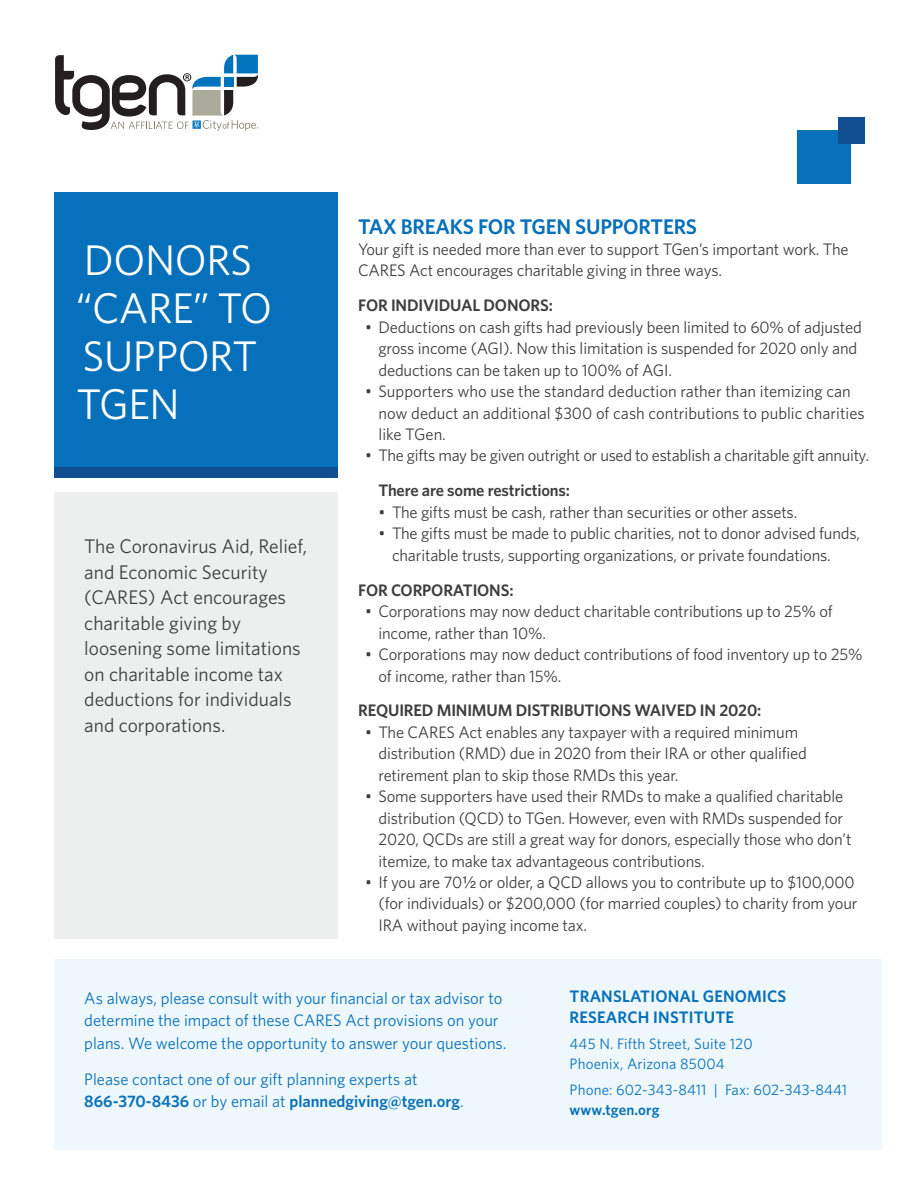
<style>
.page{position:relative;width:918px;height:1188px;background:#fff}
.page>*{position:absolute;margin:0;border:0;box-sizing:border-box;transform-origin:0 0}
.t1{font:42.9px/47.8px "Whitney";letter-spacing:-.01em;color:#fff}
.t2{font:600 21.15px "Whitney";letter-spacing:-.01em;color:#0770ba}
.t3{font:19.65px/25.5px "Whitney";color:#3e3e3f}
.t4{font:16.65px/21.5px "Whitney";letter-spacing:-.01em;color:#3e3e3f}
.t5{font:16.65px/22.5px "Whitney";color:#0770ba}
.t6{font:600 16.65px "Whitney";letter-spacing:-.01em;color:#3e3e3f}
.t7{font:600 16.65px/21px "Whitney";letter-spacing:.01em;color:#0770ba}
.t8{font:15.15px/19.5px "Whitney";letter-spacing:.01em;color:#0770ba}
.t9{font:600 15.15px "Whitney";letter-spacing:.01em;color:#0770ba}
.s1{font-family:"Helvetica LT Std Fractions"}
.s2{font-weight:600}
</style>
<div class="page">
<div style="left:54px;top:959px;width:827px;height:190px;background:#eef8fc"></div>
<div style="left:54px;top:492px;width:284px;height:447px;background:#edefef"></div>
<div style="left:54px;top:192px;width:284px;height:283px;background:#0770ba"></div>
<svg style="left:55px;top:55px;width:203px;height:76px"></svg>
<div style="left:54px;top:468px;width:284px;height:10px;background:#124f90"></div>
<div style="left:797px;top:130px;width:54px;height:54px;background:#0770ba"></div>
<div style="left:838px;top:117px;width:27px;height:27px;background:#124f90"></div>
<h1 class="t1" style="left:76px;top:236px;width:198px">DONORS “CARE” TO<br>SUPPORT<br>TGEN</h1>
<p class="t3" style="left:84px;top:533px;width:224px">The Coronavirus Aid, Relief, and Economic Security (CARES) Act encourages charitable giving by loosening some limitations on charitable income tax deductions for individuals and corporations.</p>
<p class="t2" style="left:358px;top:213px;width:340px">TAX BREAKS FOR TGEN SUPPORTERS</p>
<p class="t4" style="left:358px;top:238px;width:492px">Your gift is needed more than ever to support TGen’s important work. The<br>CARES Act encourages charitable giving in three ways.</p>
<p class="t6" style="left:358px;top:295px;width:196px">FOR INDIVIDUAL DONORS:</p>
<p class="t4" style="left:379px;top:316px;width:485px;text-indent:-13px">• Deductions on cash gifts had previously been limited to 60% of adjusted gross income (AGI). Now this limitation is suspended for 2020 only and deductions can be taken up to 100% of AGI.</p>
<p class="t4" style="left:379px;top:380px;width:488px;text-indent:-13px">• Supporters who use the standard deduction rather than itemizing can now deduct an additional $300 of cash contributions to public charities like TGen.</p>
<p class="t4" style="left:365px;top:445px;width:506px">• The gifts may be given outright or used to establish a charitable gift annuity.</p>
<p class="t6" style="left:379px;top:481px;width:193px">There are some restrictions:</p>
<p class="t4" style="left:379px;top:501px;width:420px">• The gifts must be cash, rather than securities or other assets.</p>
<p class="t4" style="left:392px;top:522px;width:470px;text-indent:-13px">• The gifts must be made to public charities, not to donor advised funds, charitable trusts, supporting organizations, or private foundations.</p>
<p class="t6" style="left:358px;top:580px;width:157px">FOR CORPORATIONS:</p>
<p class="t4" style="left:379px;top:600px;width:456px;text-indent:-13px">• Corporations may now deduct charitable contributions up to 25% of income, rather than 10%.</p>
<p class="t4" style="left:379px;top:643px;width:486px;text-indent:-13px">• Corporations may now deduct contributions of food inventory up to 25% of income, rather than 15%.</p>
<p class="t6" style="left:358px;top:701px;width:405px">REQUIRED MINIMUM DISTRIBUTIONS WAIVED IN 2020:</p>
<p class="t4" style="left:379px;top:721px;width:430px;text-indent:-13px">• The CARES Act enables any taxpayer with a required minimum distribution (RMD) due in 2020 from their IRA or other qualified retirement plan to skip those RMDs this year.</p>
<p class="t4" style="left:379px;top:785px;width:474px;text-indent:-13px">• Some supporters have used their RMDs to make a qualified charitable distribution (QCD) to TGen. However, even with RMDs suspended for 2020, QCDs are still a great way for donors, especially those who don’t itemize, to make tax advantageous contributions.</p>
<p class="t4" style="left:379px;top:871px;width:481px;text-indent:-13px">• If you are 70<span class="s1">½</span> or older, a QCD allows you to contribute up to $100,000 (for individuals) or $200,000 (for married couples) to charity from your<br>IRA without paying income tax.</p>
<p class="t5" style="left:84px;top:986px;width:424px">As always, please consult with your financial or tax advisor to determine the impact of these CARES Act provisions on your plans. We welcome the opportunity to answer your questions.</p>
<p class="t5" style="left:84px;top:1067px;width:381px">Please contact one of our gift planning experts at<br><span class="s2">866-370-8436</span> or by email at <span class="s2">plannedgiving@tgen.org</span>.</p>
<p class="t7" style="left:570px;top:985px;width:218px">TRANSLATIONAL GENOMICS<br>RESEARCH INSTITUTE</p>
<p class="t8" style="left:570px;top:1034px;width:185px">445 N. Fifth Street, Suite 120<br>Phoenix, Arizona 85004</p>
<p class="t8" style="left:570px;top:1080px;width:279px">Phone: 602-343-8411 | Fax: 602-343-8441</p>
<p class="t9" style="left:570px;top:1100px;width:92px">www.tgen.org</p>
</div>
